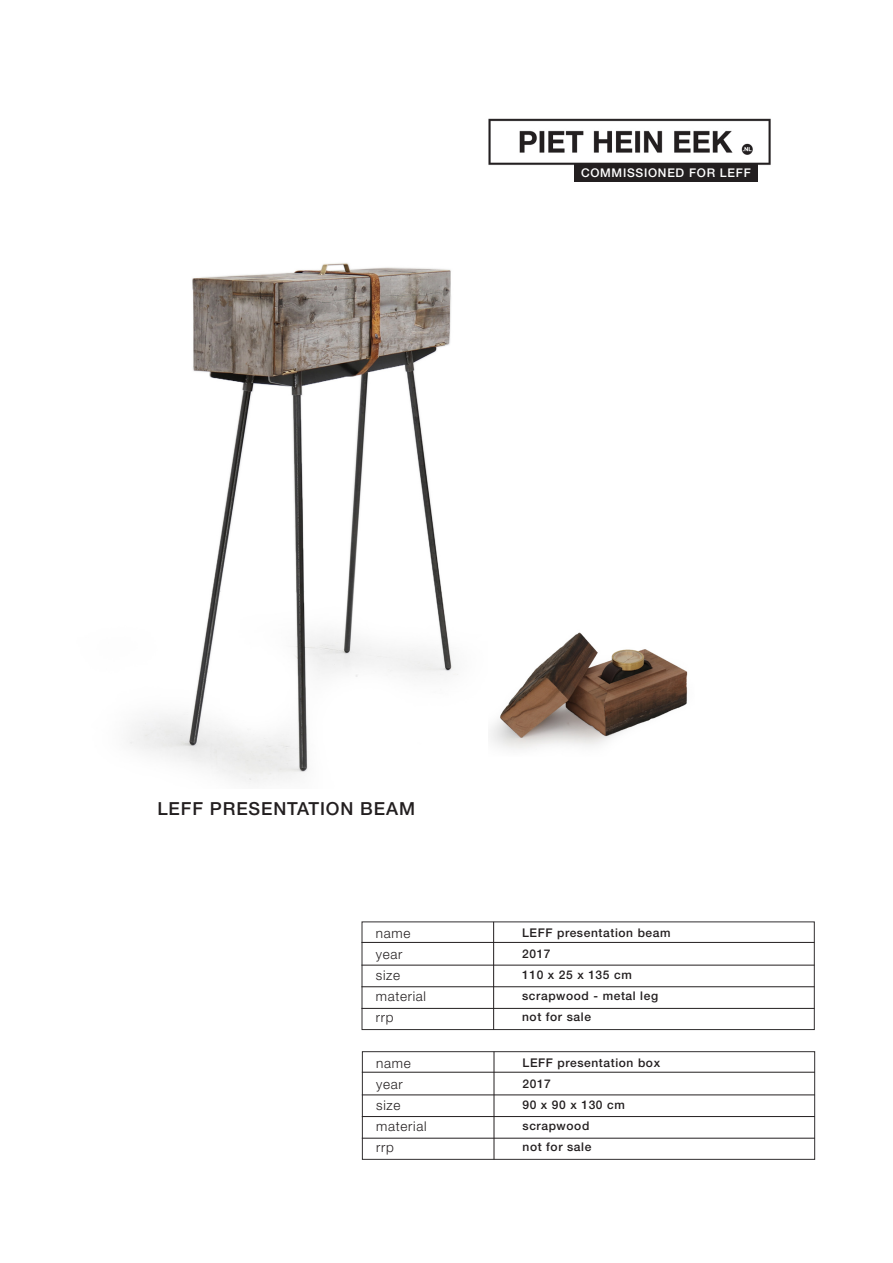
<style>
.page{position:relative;width:893px;height:1263px;background:#fff}
.page>*{position:absolute;margin:0;border:0;box-sizing:border-box;transform-origin:0 0}
.t1{font:500 18px "Helvetica Neue LT Std";letter-spacing:.05em;color:#231f20}
.t2{font:300 13.5px "Helvetica Neue LT Std";letter-spacing:.05em;color:#231f20}
.t3{font:500 12px "Helvetica Neue LT Std";letter-spacing:.05em;color:#231f20}
.t4{font:500 12px "Helvetica Neue LT Std";letter-spacing:.06em;color:#fff}
</style>
<div class="page">
<div style="left:362px;top:922px;width:452px;height:108px;border:1px solid #312f30"></div>
<hr style="left:361px;top:942px;width:453px;height:1px;background:#231f20">
<hr style="left:361px;top:965px;width:453px;height:1px;background:#231f20">
<hr style="left:361px;top:986px;width:453px;height:1px;background:#231f20">
<hr style="left:361px;top:1008px;width:453px;height:1px;background:#231f20">
<hr style="left:493px;top:922px;width:1px;height:108px;background:#231f20">
<img style="left:129px;top:263px;width:329px;height:521px">
<img style="left:488px;top:118px;width:283px;height:47px">
<img style="left:490px;top:632px;width:198px;height:118px">
<div style="left:362px;top:1051px;width:453px;height:108px;border:1px solid #312f30"></div>
<hr style="left:362px;top:1072px;width:453px;height:1px;background:#231f20">
<hr style="left:362px;top:1095px;width:453px;height:1px;background:#231f20">
<hr style="left:362px;top:1116px;width:453px;height:1px;background:#231f20">
<hr style="left:362px;top:1138px;width:453px;height:1px;background:#231f20">
<hr style="left:494px;top:1052px;width:1px;height:107px;background:#231f20">
<div style="left:574px;top:164px;width:184px;height:18px;background:#231f20"></div>
<p class="t4" style="left:581px;top:165px;width:171px">COMMISSIONED FOR LEFF</p>
<p class="t1" style="left:157px;top:797px;width:259px">LEFF PRESENTATION BEAM</p>
<p class="t2" style="left:376px;top:925px;width:36px">name</p>
<p class="t2" style="left:376px;top:946px;width:28px">year</p>
<p class="t2" style="left:376px;top:967px;width:26px">size</p>
<p class="t2" style="left:376px;top:988px;width:52px">material</p>
<p class="t2" style="left:376px;top:1009px;width:19px">rrp</p>
<p class="t2" style="left:376px;top:1054px;width:36px">name</p>
<p class="t2" style="left:376px;top:1075px;width:28px">year</p>
<p class="t2" style="left:376px;top:1096px;width:26px">size</p>
<p class="t2" style="left:376px;top:1117px;width:52px">material</p>
<p class="t2" style="left:376px;top:1138px;width:19px">rrp</p>
<p class="t3" style="left:522px;top:925px;width:150px">LEFF presentation beam</p>
<p class="t3" style="left:522px;top:946px;width:30px">2017</p>
<p class="t3" style="left:522px;top:967px;width:111px">110 x 25 x 135 cm</p>
<p class="t3" style="left:522px;top:988px;width:138px">scrapwood - metal leg</p>
<p class="t3" style="left:522px;top:1009px;width:70px">not for sale</p>
<p class="t3" style="left:522px;top:1055px;width:139px">LEFF presentation box</p>
<p class="t3" style="left:522px;top:1076px;width:30px">2017</p>
<p class="t3" style="left:522px;top:1097px;width:104px">90 x 90 x 130 cm</p>
<p class="t3" style="left:522px;top:1118px;width:68px">scrapwood</p>
<p class="t3" style="left:522px;top:1139px;width:70px">not for sale</p>
</div>
